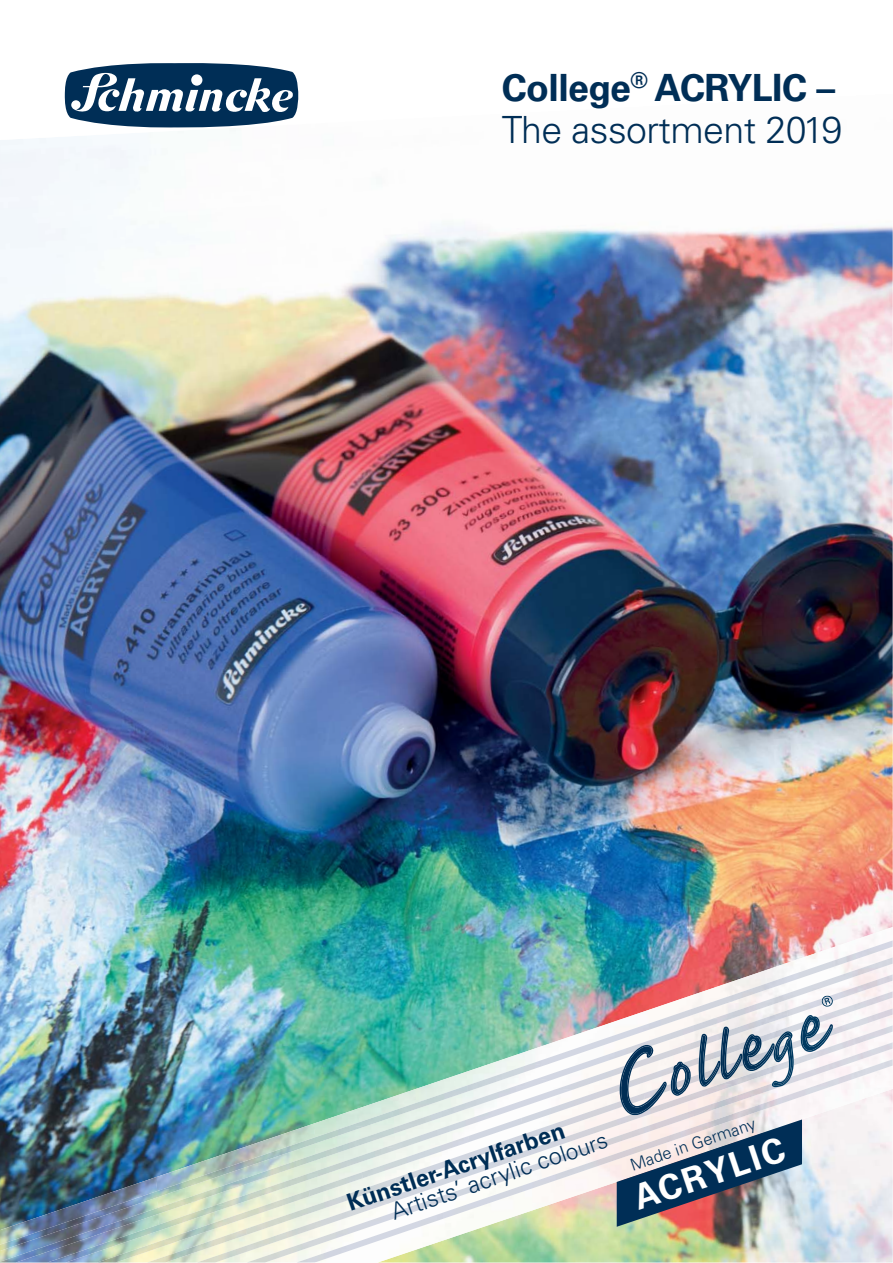
<style>
.page{position:relative;width:893px;height:1263px;background:#fff}
.page>*{position:absolute;margin:0;border:0;box-sizing:border-box;transform-origin:0 0}
.t1{font:300 37.5px/42px "Univers LT Std";letter-spacing:-.015em;color:#002e56}
.t2{font:700 34.65px "Univers LT Std";color:#fff}
.t3{font:300 23.7px "Univers LT Std";color:#002e56}
.t4{font:700 23.7px "Univers LT Std";color:#002e56}
.t5{font:300 16.5px "Univers LT Std";color:#002e56}
.s1{font-weight:700}
.s2{font-size:22.5px}
</style>
<div class="page">
<img style="left:0;top:93px;width:893px;height:1084px">
<img style="left:682px;top:927px;width:211px;height:74px">
<img style="left:314px;top:1052px;width:212px;height:7px">
<img style="left:156px;top:1123px;width:140px;height:81px">
<img style="left:0;top:1177px;width:160px;height:11px">
<img style="left:709px;top:940px;width:184px;height:61px">
<img style="left:526px;top:1001px;width:186px;height:58px">
<img style="left:160px;top:1126px;width:136px;height:62px">
<img style="left:0;top:1188px;width:172px;height:13px">
<img style="left:712px;top:957px;width:181px;height:53px">
<img style="left:172px;top:1154px;width:40px;height:49px">
<img style="left:0;top:1201px;width:196px;height:62px">
<img style="left:681px;top:1010px;width:68px;height:17px">
<img style="left:787px;top:974px;width:106px;height:17px">
<img style="left:552px;top:1046px;width:128px;height:13px">
<img style="left:212px;top:1146px;width:84px;height:44px">
<img style="left:47px;top:1204px;width:150px;height:59px">
<img style="left:680px;top:1027px;width:36px;height:31px">
<img style="left:786px;top:991px;width:107px;height:17px">
<img style="left:203px;top:1190px;width:93px;height:13px">
<img style="left:97px;top:1226px;width:100px;height:37px">
<img style="left:749px;top:1008px;width:144px;height:17px">
<img style="left:246px;top:1195px;width:50px;height:8px">
<img style="left:147px;top:1229px;width:50px;height:34px">
<img style="left:716px;top:1025px;width:177px;height:17px">
<img style="left:197px;top:1203px;width:99px;height:60px">
<img style="left:794px;top:1042px;width:99px;height:17px">
<img style="left:247px;top:1207px;width:49px;height:56px">
<img style="left:296px;top:1059px;width:597px;height:204px">
<img style="left:671px;top:1062px;width:20px;height:34px">
<img style="left:674px;top:1067px;width:13px;height:24px">
<img style="left:698px;top:1034px;width:22px;height:53px">
<img style="left:720px;top:1027px;width:22px;height:52px">
<img style="left:742px;top:1034px;width:30px;height:37px">
<img style="left:747px;top:1039px;width:11px;height:14px">
<img style="left:772px;top:1031px;width:22px;height:56px">
<img style="left:777px;top:1036px;width:13px;height:21px">
<img style="left:800px;top:1015px;width:33px;height:37px">
<img style="left:806px;top:1020px;width:10px;height:14px">
<svg style="left:821px;top:996px;width:12px;height:11px"></svg>
<img style="left:618px;top:1045px;width:49px;height:70px">
<svg style="left:617px;top:1120px;width:185px;height:107px;background:#798190"></svg>
<svg style="left:65px;top:63px;width:233px;height:66px"></svg>
<p class="t1" style="left:502px;top:69px;width:342px"><span class="s1">College</span><sup>®</sup> <span class="s1">ACRYLIC –<br></span>The assortment 2019</p>
<p class="t5" style="left:629px;top:1159px;width:133px;rotate:-19deg">Made in Germany</p>
<p class="t4" style="left:344px;top:1194px;width:230px;rotate:-19deg">Künstler-Acrylfarben</p>
<p class="t2" style="left:630px;top:1185px;width:159px;rotate:-19deg">ACRYLIC</p>
<p class="t3" style="left:388px;top:1203px;width:229px;rotate:-19deg">Artists’ acrylic co<span class="s2">lours</span></p>
</div>
